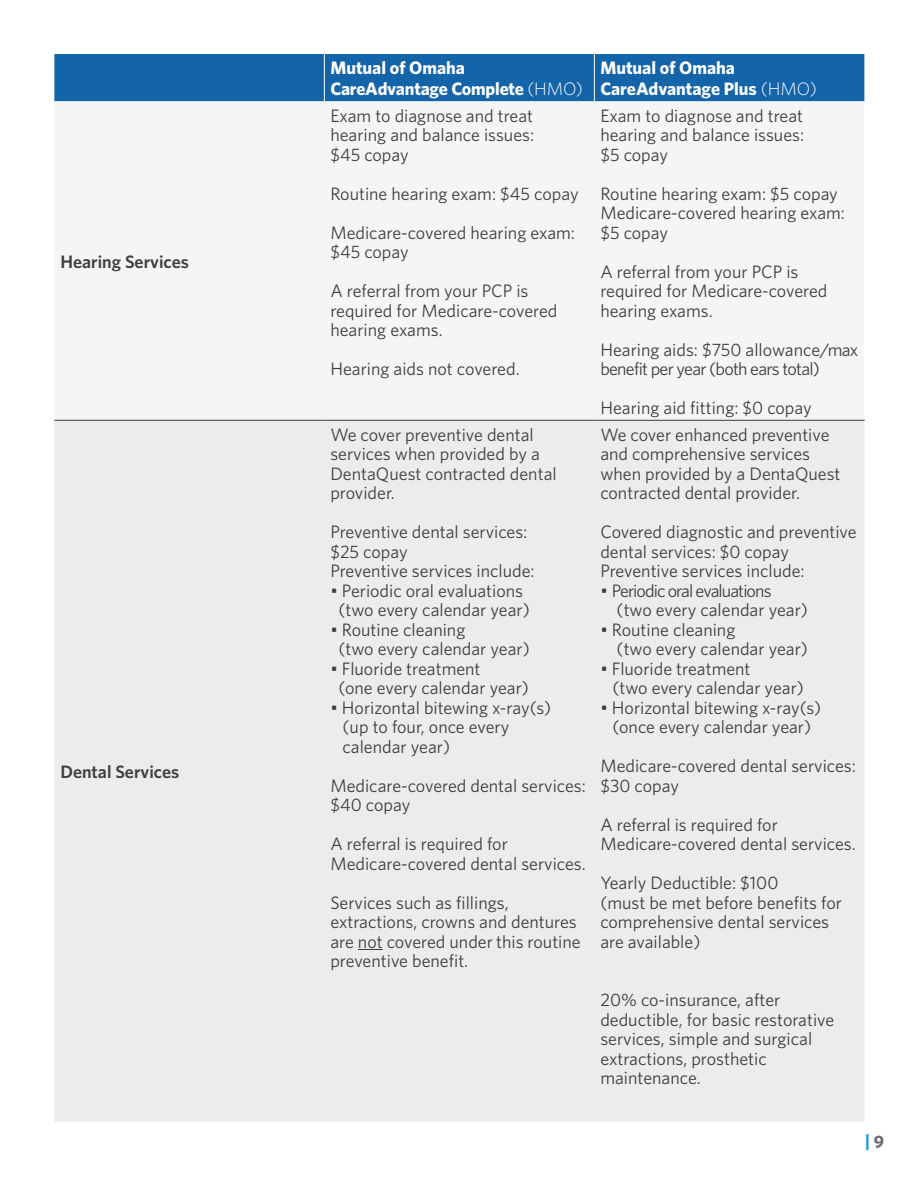
<style>
.page{position:relative;width:918px;height:1188px;background:#fff}
.page>*{position:absolute;margin:0;border:0;box-sizing:border-box;transform-origin:0 0}
.t1{font:18px/19.5px "Whitney";color:#3e3e3f}
.t2{font:700 18px/21px "Whitney";color:#fff}
.t3{font:18px/19.5px "Whitney";letter-spacing:-.04em;color:#3e3e3f}
.t4{font:18px/19.5px "Whitney";letter-spacing:-.05em;color:#3e3e3f}
.t5{font:600 18px "Whitney";color:#3e3e3f}
.s1{font-weight:300}
</style>
<div class="page">
<div style="left:54px;top:54px;width:810px;height:47px;background:#1364a9"></div>
<div style="left:54px;top:101px;width:810px;height:319px;background:#f5f5f6"></div>
<div style="left:54px;top:421px;width:810px;height:701px;background:#ececee"></div>
<hr style="left:324px;top:54px;width:1px;height:47px;background:#fff">
<hr style="left:594px;top:54px;width:1px;height:47px;background:#fff">
<hr style="left:54px;top:420px;width:270px;height:1px;background:#3e3e3f">
<hr style="left:324px;top:420px;width:270px;height:1px;background:#3e3e3f">
<hr style="left:594px;top:420px;width:271px;height:1px;background:#3e3e3f">
<svg style="left:358px;top:949px;width:25px;height:1px"></svg>
<h2 class="t5" style="left:60px;top:250px;width:130px">Hearing Services</h2>
<h2 class="t5" style="left:60px;top:760px;width:120px">Dental Services</h2>
<p class="t2" style="left:330px;top:57px;width:254px">Mutual of Omaha<br>CareAdvantage Complete <span class="s1">(HMO)</span></p>
<p class="t2" style="left:600px;top:57px;width:218px">Mutual of Omaha<br>CareAdvantage Plus <span class="s1">(HMO)</span></p>
<p class="t1" style="left:330px;top:105px;width:205px;text-align:justify">Exam to diagnose and treat hearing and balance issues: $45 copay</p>
<p class="t1" style="left:330px;top:183px;width:250px">Routine hearing exam: $45 copay</p>
<p class="t1" style="left:330px;top:222px;width:246px">Medicare-covered hearing exam: $45 copay</p>
<p class="t1" style="left:330px;top:281px;width:229px">A referral from your PCP is required for Medicare-covered hearing exams.</p>
<p class="t1" style="left:330px;top:359px;width:191px">Hearing aids not covered.</p>
<p class="t1" style="left:330px;top:424px;width:228px">We cover preventive dental services when provided by a<br>DentaQuest contracted dental provider.</p>
<p class="t1" style="left:330px;top:522px;width:199px">Preventive dental services: $25 copay</p>
<p class="t1" style="left:330px;top:561px;width:206px">Preventive services include:</p>
<p class="t1" style="left:330px;top:580px;width:201px;text-align:center">• Periodic oral evaluations (two every calendar year)</p>
<p class="t1" style="left:339px;top:619px;width:193px;text-indent:-8px">• Routine cleaning<br>(two every calendar year)</p>
<p class="t1" style="left:339px;top:658px;width:192px;text-indent:-8px">• Fluoride treatment<br>(one every calendar year)</p>
<p class="t1" style="left:343px;top:697px;width:210px;text-indent:-12px">• Horizontal bitewing x-ray(s) (up to four, once every calendar year)</p>
<p class="t1" style="left:330px;top:775px;width:257px">Medicare-covered dental services: $40 copay</p>
<p class="t1" style="left:330px;top:834px;width:257px">A referral is required for<br>Medicare-covered dental services.</p>
<p class="t1" style="left:330px;top:892px;width:252px">Services such as fillings, extractions, crowns and dentures are not covered under this routine preventive benefit.</p>
<p class="t1" style="left:600px;top:105px;width:205px;text-align:justify">Exam to diagnose and treat hearing and balance issues: $5 copay</p>
<p class="t1" style="left:600px;top:183px;width:239px">Routine hearing exam: $5 copay</p>
<p class="t1" style="left:600px;top:203px;width:246px">Medicare-covered hearing exam: $5 copay</p>
<p class="t1" style="left:600px;top:261px;width:229px">A referral from your PCP is required for Medicare-covered hearing exams.</p>
<p class="t3" style="left:600px;top:339px;width:260px">Hearing aids: $750 allowance/max benefit per year (both ears total)</p>
<p class="t1" style="left:600px;top:398px;width:213px">Hearing aid fitting: $0 copay</p>
<p class="t1" style="left:600px;top:424px;width:242px">We cover enhanced preventive and comprehensive services when provided by a DentaQuest contracted dental provider.</p>
<p class="t1" style="left:600px;top:522px;width:258px">Covered diagnostic and preventive dental services: $0 copay</p>
<p class="t1" style="left:600px;top:561px;width:206px">Preventive services include:</p>
<p class="t4" style="left:617px;top:580px;width:193px;text-indent:-16px">• Periodic oral evaluations (two every calendar year)</p>
<p class="t1" style="left:617px;top:619px;width:193px;text-indent:-16px">• Routine cleaning<br>(two every calendar year)</p>
<p class="t1" style="left:613px;top:658px;width:193px;text-indent:-12px">• Fluoride treatment<br>(two every calendar year)</p>
<p class="t1" style="left:600px;top:697px;width:222px;text-align:center">• Horizontal bitewing x-ray(s) (once every calendar year)</p>
<p class="t1" style="left:600px;top:756px;width:257px">Medicare-covered dental services: $30 copay</p>
<p class="t1" style="left:600px;top:814px;width:257px">A referral is required for<br>Medicare-covered dental services.</p>
<p class="t1" style="left:600px;top:873px;width:243px">Yearly Deductible: $100<br>(must be met before benefits for comprehensive dental services are available)</p>
<p class="t1" style="left:600px;top:990px;width:235px">20% co-insurance, after deductible, for basic restorative services, simple and surgical extractions, prosthetic maintenance.</p>
</div>
